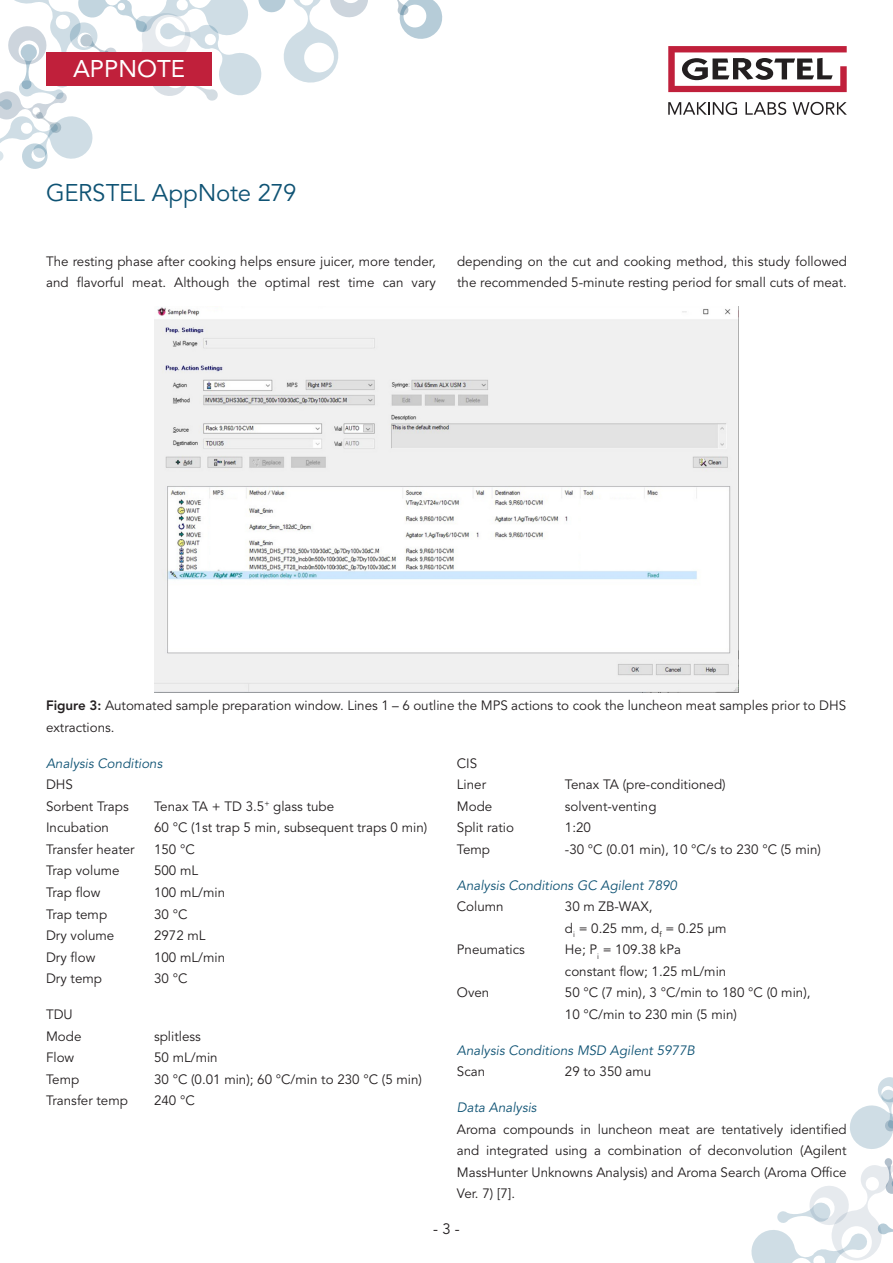
<style>
.page{position:relative;width:893px;height:1263px;background:#fff}
.page>*{position:absolute;margin:0;border:0;box-sizing:border-box;transform-origin:0 0}
.Authors{font:24px "Avenir LT Pro";letter-spacing:-.01em;color:#0f5374}
.t1{font:24px "Avenir LT Pro";color:#fff}
.t2{font:15px "Avenir LT Pro";color:#231f20}
.t3{font:13.5px/21.6px "Avenir LT Pro";color:#231f20}
.t4{font:italic 13.5px "Avenir LT Pro";color:#0f5374}
.s1{font-weight:800}
</style>
<div class="page">
<svg style="left:0;top:0;width:368px;height:169px"></svg>
<svg style="left:397px;top:0;width:46px;height:39px"></svg>
<svg style="left:751px;top:1077px;width:142px;height:186px"></svg>
<div style="left:46px;top:52px;width:166px;height:34px;background:#c0203b"></div>
<img style="left:155px;top:307px;width:583px;height:386px">
<svg style="left:668px;top:102px;width:69px;height:13px"></svg>
<svg style="left:745px;top:102px;width:41px;height:13px"></svg>
<svg style="left:793px;top:102px;width:54px;height:13px"></svg>
<svg style="left:668px;top:46px;width:179px;height:46px"></svg>
<h1 class="t1" style="left:73px;top:54px;width:114px">APPNOTE</h1>
<p class="Authors" style="left:46px;top:178px;width:252px">GERSTEL AppNote 279</p>
<p class="t3" style="left:46px;top:250px;width:391px">The resting phase after cooking helps ensure juicer, more tender, and flavorful meat. Although the optimal rest time can vary</p>
<p class="t3" style="left:457px;top:250px;width:391px">depending on the cut and cooking method, this study followed the recommended 5-minute resting period for small cuts of meat.</p>
<p class="t3" style="left:46px;top:695px;width:801px"><span class="s1">Figure 3:</span> Automated sample preparation window. Lines 1 – 6 outline the MPS actions to cook the luncheon meat samples prior to DHS extractions.</p>
<p class="t3" style="left:457px;top:753px;width:31px">CIS<br>Liner</p>
<p class="t4" style="left:46px;top:755px;width:118px">Analysis Conditions</p>
<p class="t3" style="left:46px;top:774px;width:84px">DHS<br>Sorbent Traps</p>
<p class="t3" style="left:565px;top:774px;width:162px">Tenax TA (pre-conditioned)</p>
<p class="t3" style="left:154px;top:796px;width:182px">Tenax TA + TD 3.5<sup>+</sup> glass tube</p>
<p class="t3" style="left:457px;top:796px;width:37px">Mode</p>
<p class="t3" style="left:565px;top:796px;width:93px">solvent-venting</p>
<p class="t3" style="left:457px;top:817px;width:59px">Split ratio</p>
<p class="t3" style="left:565px;top:817px;width:28px">1:20</p>
<p class="t3" style="left:457px;top:839px;width:35px">Temp</p>
<p class="t3" style="left:565px;top:839px;width:257px">-30 °C (0.01 min), 10 °C/s to 230 °C (5 min)</p>
<p class="t4" style="left:457px;top:877px;width:222px">Analysis Conditions GC Agilent 7890</p>
<p class="t3" style="left:457px;top:896px;width:48px">Column</p>
<p class="t3" style="left:565px;top:896px;width:163px">30 m ZB-WAX,<br>d<sub>i</sub> = 0.25 mm, d<sub>f</sub> = 0.25 µm</p>
<p class="t3" style="left:457px;top:939px;width:70px">Pneumatics</p>
<p class="t3" style="left:565px;top:939px;width:163px">He; P<sub>i</sub> = 109.38 kPa constant flow; 1.25 mL/min</p>
<p class="t3" style="left:457px;top:982px;width:34px">Oven</p>
<p class="t3" style="left:565px;top:982px;width:247px">50 °C (7 min), 3 °C/min to 180 °C (0 min),<br>10 °C/min to 230 min (5 min)</p>
<p class="t4" style="left:457px;top:1042px;width:239px">Analysis Conditions MSD Agilent 5977B</p>
<p class="t3" style="left:457px;top:1061px;width:30px">Scan</p>
<p class="t3" style="left:565px;top:1061px;width:88px">29 to 350 amu</p>
<p class="t4" style="left:457px;top:1099px;width:81px">Data Analysis</p>
<p class="t3" style="left:457px;top:1118px;width:391px;text-align:justify">Aroma compounds in luncheon meat are tentatively identified and integrated using a combination of deconvolution (Agilent MassHunter Unknowns Analysis) and Aroma Search (Aroma Office Ver. 7) [7].</p>
<p class="t3" style="left:46px;top:817px;width:64px">Incubation</p>
<p class="t3" style="left:154px;top:817px;width:275px">60 °C (1st trap 5 min, subsequent traps 0 min)</p>
<p class="t3" style="left:46px;top:839px;width:90px">Transfer heater</p>
<p class="t3" style="left:154px;top:839px;width:42px">150 °C</p>
<p class="t3" style="left:46px;top:860px;width:75px">Trap volume</p>
<p class="t3" style="left:154px;top:860px;width:46px">500 mL</p>
<p class="t3" style="left:46px;top:882px;width:56px">Trap flow</p>
<p class="t3" style="left:154px;top:882px;width:73px">100 mL/min</p>
<p class="t3" style="left:46px;top:903px;width:63px">Trap temp</p>
<p class="t3" style="left:154px;top:903px;width:35px">30 °C</p>
<p class="t3" style="left:46px;top:925px;width:70px">Dry volume</p>
<p class="t3" style="left:154px;top:925px;width:53px">2972 mL</p>
<p class="t3" style="left:46px;top:946px;width:51px">Dry flow</p>
<p class="t3" style="left:154px;top:946px;width:73px">100 mL/min</p>
<p class="t3" style="left:46px;top:968px;width:57px">Dry temp</p>
<p class="t3" style="left:154px;top:968px;width:35px">30 °C</p>
<p class="t3" style="left:46px;top:1004px;width:37px">TDU<br>Mode</p>
<p class="t3" style="left:154px;top:1025px;width:48px">splitless</p>
<p class="t3" style="left:46px;top:1047px;width:30px">Flow</p>
<p class="t3" style="left:154px;top:1047px;width:65px">50 mL/min</p>
<p class="t3" style="left:46px;top:1068px;width:35px">Temp</p>
<p class="t3" style="left:154px;top:1068px;width:269px">30 °C (0.01 min); 60 °C/min to 230 °C (5 min)</p>
<p class="t3" style="left:46px;top:1090px;width:83px">Transfer temp</p>
<p class="t3" style="left:154px;top:1090px;width:42px">240 °C</p>
<p class="t2" style="left:433px;top:1220px;width:28px">- 3 -</p>
</div>
